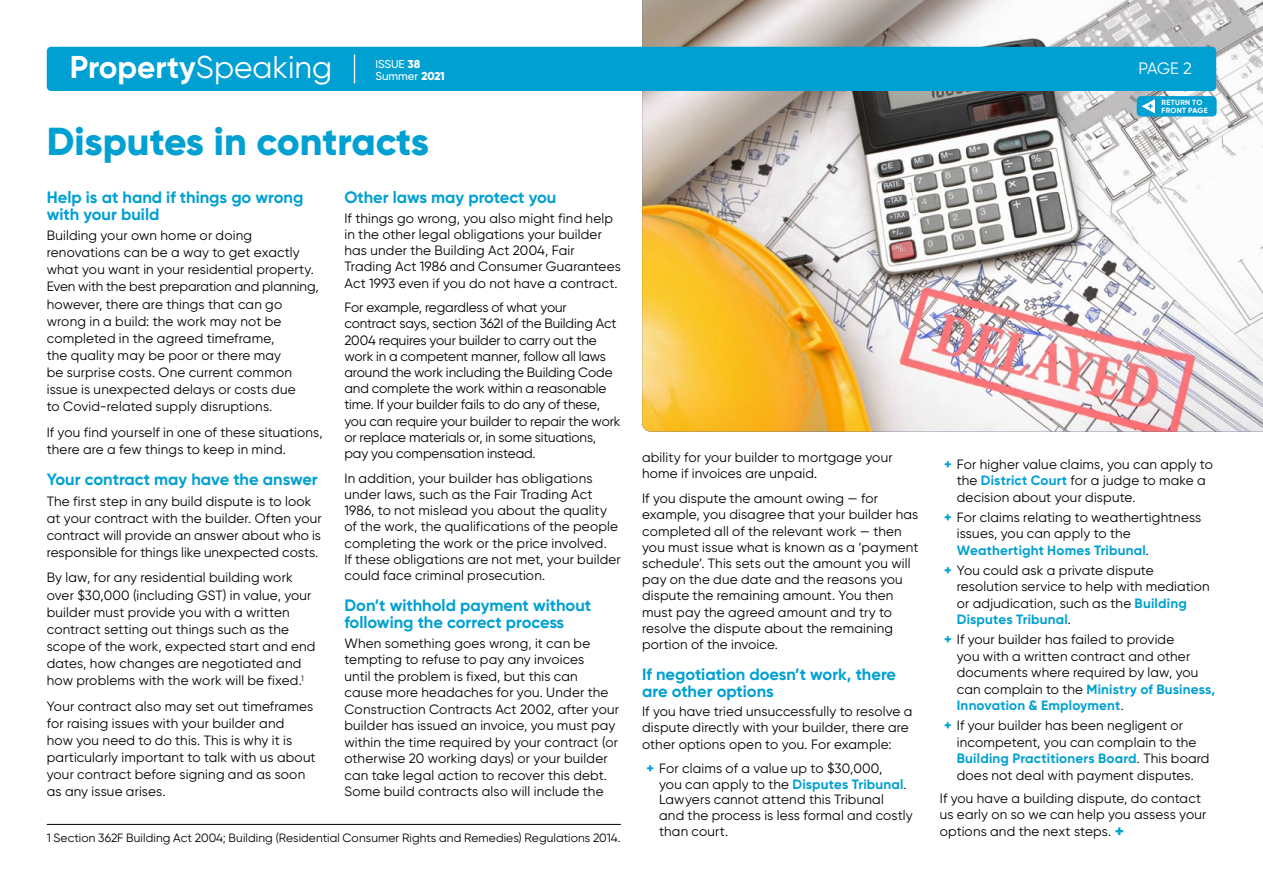
<style>
.page{position:relative;width:1263px;height:893px;background:#fff}
.page>*{position:absolute;margin:0;border:0;box-sizing:border-box;transform-origin:0 0}
.t1{font:800 39px "Gilroy";color:#00a0d2}
.t2{font:700 31.5px "Gilroy";color:#fff}
.t3{font:700 16.5px/16.5px "Gilroy";color:#00a0d2}
.t4{font:16.5px "Gilroy";color:#fff}
.t5{font:13.5px/16.2px "Gilroy";letter-spacing:.01em;color:#000}
.t6{font:12px "Gilroy";letter-spacing:.005em;color:#000}
.t7{font:500 11.4px/12.5px "Gilroy";color:#fff}
.t8{font:700 7.5px/7.5px "Gilroy";letter-spacing:.035em;color:#fff}
.s1{font-weight:400}
.s2{font-weight:800}
.s3{font-weight:800;color:#00a0d2}
.s4{font-weight:700;color:#00a0d2}
.s5{font-weight:800;font-size:16.5px;color:#00a0d2}
</style>
<div class="page">
<img style="left:642px;top:0;width:621px;height:432px">
<div style="left:47px;top:47px;width:1169px;height:44px;background:#00a0d2;border-radius:4px"></div>
<svg style="left:354px;top:55px;width:1px;height:28px"></svg>
<div style="left:1137px;top:96px;width:79px;height:21px;background:#00a0d2;border-radius:4px"></div>
<svg style="left:1141px;top:99px;width:14px;height:14px"></svg>
<hr style="left:47px;top:824px;width:574px;height:1px;background:#000">
<h2 class="t2" style="left:70px;top:48px;width:264px">Property<span class="s1">Speaking</span></h2>
<p class="t4" style="left:1138px;top:58px;width:55px">PAGE 2</p>
<p class="t7" style="left:375px;top:57px;width:71px">ISSUE <span class="s2">38<br></span>Summer <span class="s2">2021</span></p>
<h1 class="t1" style="left:47px;top:117px;width:384px">Disputes in contracts</h1>
<p class="t3" style="left:47px;top:189px;width:258px">Help is at hand if things go wrong with your build</p>
<p class="t5" style="left:47px;top:227px;width:273px;line-height:17.1px">Building your own home or doing renovations can be a way to get exactly what you want in your residential property.<br>Even with the best preparation and planning, however, there are things that can go wrong in a build: the work may not be completed in the agreed timeframe,<br>the quality may be poor or there may<br>be surprise costs. One current common issue is unexpected delays or costs due<br>to Covid-related supply disruptions.</p>
<p class="t5" style="left:47px;top:423px;width:277px;line-height:17.1px">If you find yourself in one of these situations, there are a few things to keep in mind.</p>
<p class="t3" style="left:47px;top:471px;width:273px">Your contract may have the answer</p>
<p class="t5" style="left:47px;top:492px;width:276px;line-height:17.1px">The first step in any build dispute is to look at your contract with the builder. Often your contract will provide an answer about who is responsible for things like unexpected costs.</p>
<p class="t5" style="left:47px;top:569px;width:270px;line-height:17.1px">By law, for any residential building work over $30,000 (including GST) in value, your builder must provide you with a written contract setting out things such as the scope of the work, expected start and end dates, how changes are negotiated and how problems with the work will be fixed.<sup>1</sup></p>
<p class="t5" style="left:47px;top:697px;width:270px;line-height:17.1px">Your contract also may set out timeframes for raising issues with your builder and<br>how you need to do this. This is why it is particularly important to talk with us about your contract before signing and as soon as any issue arises.</p>
<p class="t3" style="left:344px;top:189px;width:213px">Other laws may protect you</p>
<p class="t5" style="left:344px;top:210px;width:278px">If things go wrong, you also might find help in the other legal obligations your builder has under the Building Act 2004, Fair Trading Act 1986 and Consumer Guarantees Act 1993 even if you do not have a contract.</p>
<p class="t5" style="left:344px;top:299px;width:278px">For example, regardless of what your contract says, section 362I of the Building Act 2004 requires your builder to carry out the work in a competent manner, follow all laws around the work including the Building Code and complete the work within a reasonable time. If your builder fails to do any of these, you can require your builder to repair the work or replace materials or, in some situations, pay you compensation instead.</p>
<p class="t5" style="left:344px;top:470px;width:278px">In addition, your builder has obligations under laws, such as the Fair Trading Act 1986, to not mislead you about the quality of the work, the qualifications of the people completing the work or the price involved.<br>If these obligations are not met, your builder could face criminal prosecution.</p>
<p class="t3" style="left:344px;top:597px;width:248px">Don’t withhold payment without following the correct process</p>
<p class="t5" style="left:344px;top:634px;width:276px">When something goes wrong, it can be tempting to refuse to pay any invoices<br>until the problem is fixed, but this can cause more headaches for you. Under the Construction Contracts Act 2002, after your builder has issued an invoice, you must pay within the time required by your contract (or otherwise 20 working days) or your builder can take legal action to recover this debt.<br>Some build contracts also will include the</p>
<p class="t6" style="left:47px;top:830px;width:575px">1 Section 362F Building Act 2004; Building (Residential Consumer Rights and Remedies) Regulations 2014.</p>
<p class="t5" style="left:642px;top:449px;width:252px">ability for your builder to mortgage your home if invoices are unpaid.</p>
<p class="t5" style="left:642px;top:490px;width:278px">If you dispute the amount owing — for example, you disagree that your builder has completed all of the relevant work — then you must issue what is known as a ‘payment schedule’. This sets out the amount you will pay on the due date and the reasons you dispute the remaining amount. You then must pay the agreed amount and try to resolve the dispute about the remaining portion of the invoice.</p>
<p class="t3" style="left:642px;top:666px;width:256px">If negotiation doesn’t work, there are other options</p>
<p class="t5" style="left:642px;top:703px;width:272px">If you have tried unsuccessfully to resolve a dispute directly with your builder, there are other options open to you. For example:</p>
<p class="t5" style="left:659px;top:760px;width:255px;line-height:15.8px;text-indent:-13px"><span class="s3">+</span> For claims of a value up to $30,000,<br>you can apply to the <span class="s4">Disputes Tribunal</span>.<br>Lawyers cannot attend this Tribunal<br>and the process is less formal and costly than court.</p>
<p class="t8" style="left:1161px;top:99px;width:48px">RETURN TO<br>FRONT PAGE</p>
<p class="t5" style="left:957px;top:455px;width:258px;line-height:16.6px;text-indent:-13px"><span class="s3">+</span> For higher value claims, you can apply to the <span class="s4">District Court</span> for a judge to make a decision about your dispute.</p>
<p class="t5" style="left:957px;top:508px;width:246px;line-height:16.6px;text-indent:-13px"><span class="s3">+</span> For claims relating to weathertightness issues, you can apply to the<br><span class="s4">Weathertight Homes Tribunal</span>.</p>
<p class="t5" style="left:957px;top:561px;width:254px;line-height:16.6px;text-indent:-13px"><span class="s3">+</span> You could ask a private dispute resolution service to help with mediation or adjudication, such as the <span class="s4">Building Disputes Tribunal</span>.</p>
<p class="t5" style="left:957px;top:631px;width:260px;line-height:16.6px;text-indent:-13px"><span class="s3">+</span> If your builder has failed to provide<br>you with a written contract and other documents where required by law, you can complain to the <span class="s4">Ministry of Business, Innovation &amp; Employment</span>.</p>
<p class="t5" style="left:957px;top:717px;width:254px;line-height:16.6px;text-indent:-13px"><span class="s3">+</span> If your builder has been negligent or incompetent, you can complain to the <span class="s4">Building Practitioners Board</span>. This board does not deal with payment disputes.</p>
<p class="t5" style="left:940px;top:790px;width:268px;line-height:16.6px">If you have a building dispute, do contact us early on so we can help you assess your options and the next steps. <span class="s5">+</span></p>
</div>
